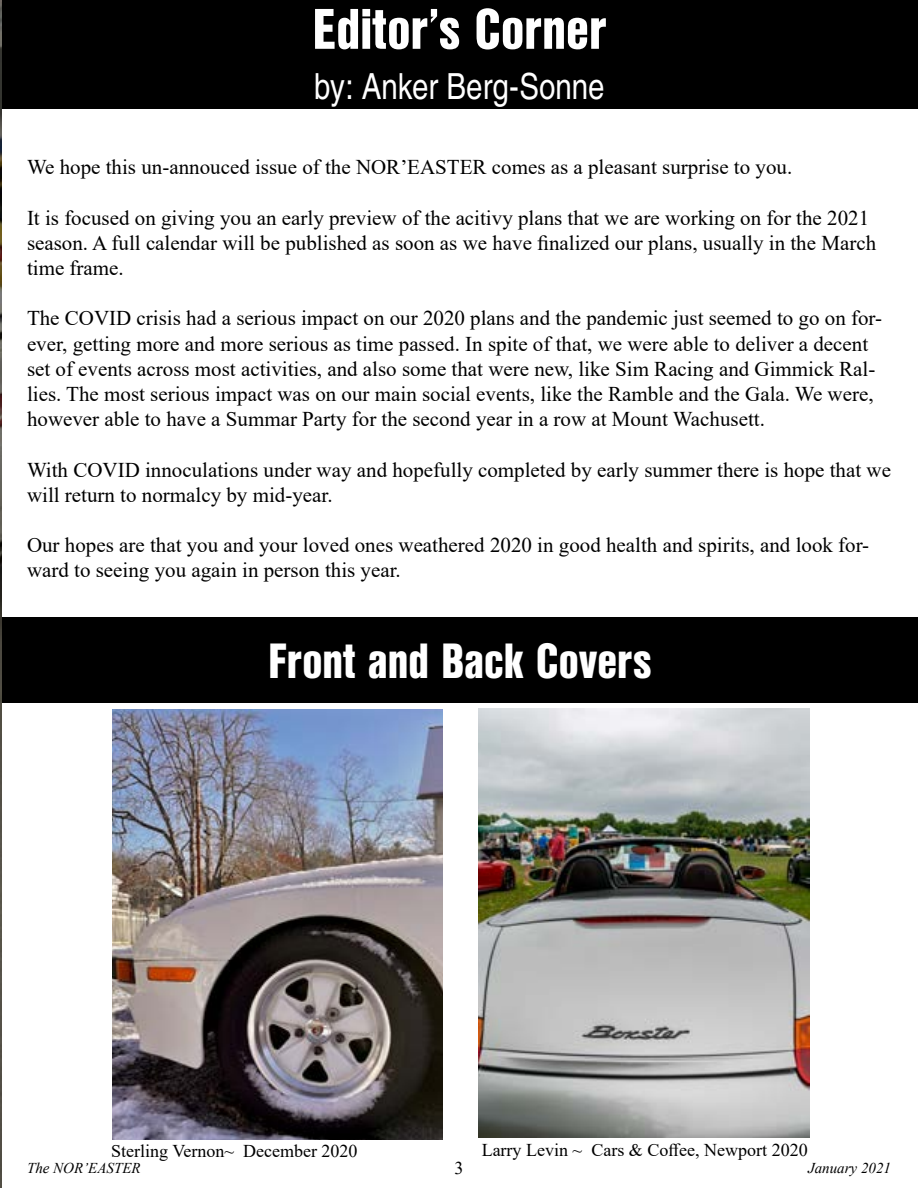
<style>
.page{position:relative;width:918px;height:1188px;background:#fff}
.page>*{position:absolute;margin:0;border:0;box-sizing:border-box;transform-origin:0 0}
.t1{font:900 55.5px "Nimbus San Con L";color:#fff}
.t2{font:900 48px "Nimbus San Con L";color:#fff}
.t3{font:36px "Nimbus San Con L";color:#fff}
.t4{font:21px/25.2px "Times New Roman";color:#000}
.t5{font:18px "Times New Roman";color:#000}
.t6{font:italic 15px "Times New Roman";color:#000}
</style>
<div class="page">
<div style="left:0;top:0;width:918px;height:108px;background:#000"></div>
<div style="left:0;top:617px;width:918px;height:86px;background:#000"></div>
<img style="left:112px;top:710px;width:331px;height:429px">
<img style="left:479px;top:709px;width:330px;height:429px">
<img style="left:0;top:0;width:1px;height:1188px">
<h1 class="t1" style="left:312px;top:-13px;width:296px">Editor’s Corner</h1>
<h3 class="t3" style="left:314px;top:60px;width:292px">by: Anker Berg-Sonne</h3>
<p class="t4" style="left:27px;top:154px;width:767px">We hope this un-annouced issue of the NOR’EASTER comes as a pleasant surprise to you.</p>
<p class="t4" style="left:27px;top:204px;width:851px">It is focused on giving you an early preview of the acitivy plans that we are working on for the 2021 season. A full calendar will be published as soon as we have finalized our plans, usually in the March time frame.</p>
<p class="t4" style="left:27px;top:305px;width:857px">The COVID crisis had a serious impact on our 2020 plans and the pandemic just seemed to go on for&shy;ever, getting more and more serious as time passed. In spite of that, we were able to deliver a decent set of events across most activities, and also some that were new, like Sim Racing and Gimmick Ral&shy;lies. The most serious impact was on our main social events, like the Ramble and the Gala. We were, however able to have a Summar Party for the second year in a row at Mount Wachusett.</p>
<p class="t4" style="left:27px;top:456px;width:866px">With COVID innoculations under way and hopefully completed by early summer there is hope that we will return to normalcy by mid-year.</p>
<p class="t4" style="left:27px;top:532px;width:844px">Our hopes are that you and your loved ones weathered 2020 in good health and spirits, and look for&shy;ward to seeing you again in person this year.</p>
<h2 class="t2" style="left:268px;top:624px;width:385px">Front and Back Covers</h2>
<p class="t5" style="left:111px;top:1138px;width:248px">Sterling Vernon~ December 2020</p>
<p class="t5" style="left:482px;top:1138px;width:328px">Larry Levin ~ Cars &amp; Coffee, Newport 2020</p>
<p class="t6" style="left:27px;top:1158px;width:115px">The NOR’EASTER</p>
<p class="t5" style="left:454px;top:1155px;width:10px">3</p>
<p class="t6" style="left:808px;top:1158px;width:84px">January 2021</p>
</div>
